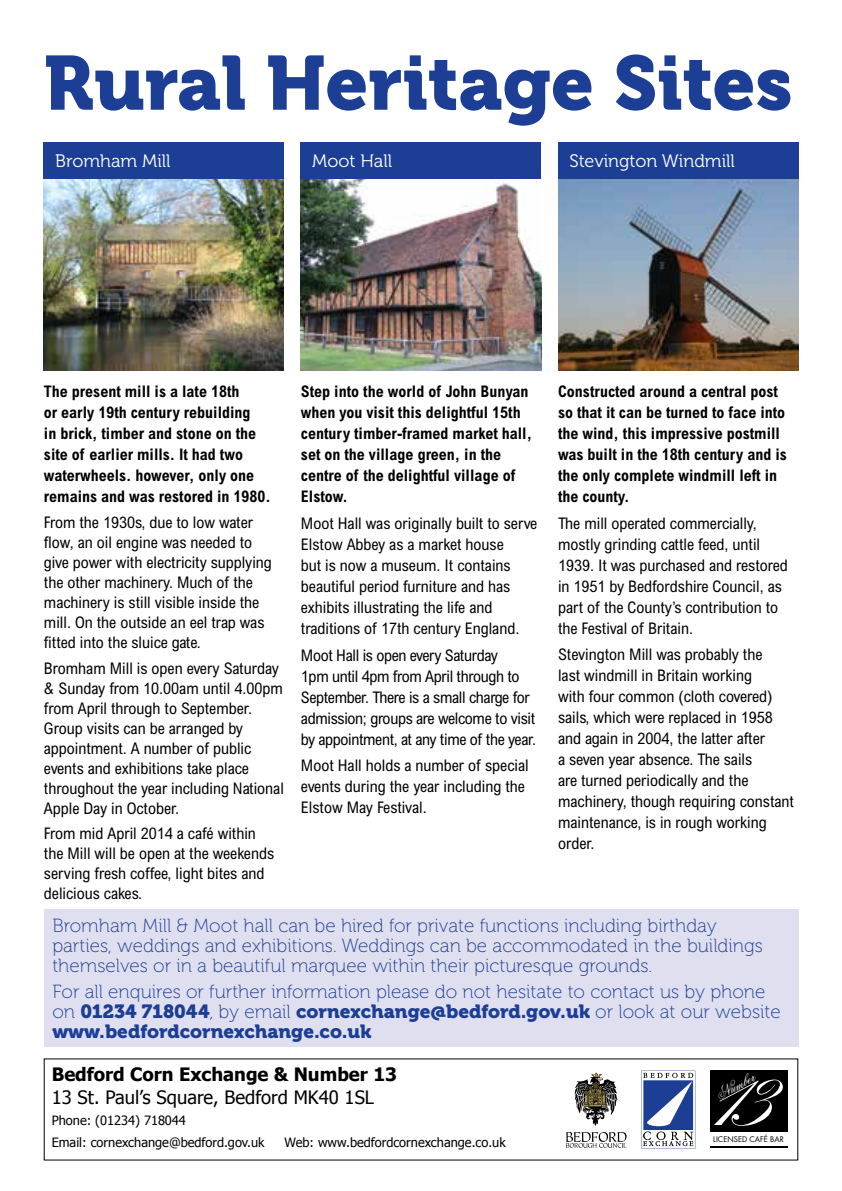
<style>
.page{position:relative;width:842px;height:1191px;background:#fff}
.page>*{position:absolute;margin:0;border:0;box-sizing:border-box;transform-origin:0 0}
.t1{font:81.4px "Old Scrip";color:#fff}
.t2{font:76px "Museo 900";color:#1c3e94}
.t3{font:19px/20px "Museo 100";color:#1c3e94}
.t4{font:19px/20px "Museo 900";color:#1c3e94}
.t5{font:18.4px "Tahoma";color:#000}
.t6{font:700 18.4px "Tahoma";color:#000}
.t7{font:18px "Museo 300";color:#fff}
.t8{font:16.6px "Old Scrip";color:#fff}
.t9{font:condensed 16px/21px "Arial";color:#000}
.t10{font:700 condensed 16px/21px "Arial";color:#000}
.t11{font:condensed 16px/21px "Arial";letter-spacing:-.02em;color:#000}
.t12{font:12.8px/21.6px "Tahoma";color:#000}
.t13{font:7.6px "Futura";color:#000}
.s1{font-family:"Museo 100"}
</style>
<div class="page">
<img style="left:44px;top:179px;width:240px;height:191px">
<img style="left:301px;top:179px;width:240px;height:191px">
<img style="left:558px;top:179px;width:240px;height:191px">
<div style="left:44px;top:142px;width:240px;height:37px;background:#1c3e94"></div>
<div style="left:301px;top:142px;width:240px;height:37px;background:#1c3e94"></div>
<div style="left:558px;top:142px;width:240px;height:37px;background:#1c3e94"></div>
<div style="left:44px;top:909px;width:754px;height:138px;background:#dfdfef"></div>
<svg style="left:641px;top:1070px;width:54px;height:78px"></svg>
<svg style="left:566px;top:1072px;width:60px;height:75px"></svg>
<div style="left:710px;top:1070px;width:77px;height:78px;background:#000"></div>
<div style="left:710px;top:1132px;width:77px;height:13px;background:#fff"></div>
<h2 class="t2" style="left:44px;top:40px;width:750px">Rural Heritage Sites</h2>
<p class="t7" style="left:55px;top:151px;width:117px">Bromham Mill</p>
<p class="t7" style="left:312px;top:151px;width:81px">Moot Hall</p>
<p class="t7" style="left:569px;top:151px;width:167px">Stevington Windmill</p>
<p class="t10" style="left:44px;top:381px;width:228px">The present mill is a late 18th<br>or early 19th century rebuilding<br>in brick, timber and stone on the site of earlier mills. It had two waterwheels. however, only one remains and was restored in 1980.</p>
<p class="t9" style="left:44px;top:512px;width:229px;line-height:20px">From the 1930s, due to low water flow, an oil engine was needed to give power with electricity supplying the other machinery. Much of the machinery is still visible inside the mill. On the outside an eel trap was fitted into the sluice gate.</p>
<p class="t9" style="left:44px;top:657px;width:242px;line-height:20px">Bromham Mill is open every Saturday &amp; Sunday from 10.00am until 4.00pm from April through to September.<br>Group visits can be arranged by appointment. A number of public events and exhibitions take place throughout the year including National<br>Apple Day in October.</p>
<p class="t9" style="left:44px;top:823px;width:232px;line-height:20px">From mid April 2014 a café within the Mill will be open at the weekends serving fresh coffee, light bites and delicious cakes.</p>
<p class="t10" style="left:301px;top:381px;width:233px">Step into the world of John Bunyan when you visit this delightful 15th century timber-framed market hall, set on the village green, in the centre of the delightful village of<br>Elstow.</p>
<p class="t9" style="left:301px;top:512px;width:238px">Moot Hall was originally built to serve Elstow Abbey as a market house<br>but is now a museum. It contains beautiful period furniture and has exhibits illustrating the life and traditions of 17th century England.</p>
<p class="t11" style="left:301px;top:644px;width:237px">Moot Hall is open every Saturday<br>1pm until 4pm from April through to September. There is a small charge for admission; groups are welcome to visit by appointment, at any time of the year.</p>
<p class="t9" style="left:301px;top:754px;width:229px">Moot Hall holds a number of special events during the year including the<br>Elstow May Festival.</p>
<p class="t10" style="left:558px;top:381px;width:230px">Constructed around a central post so that it can be turned to face into the wind, this impressive postmill was built in the 18th century and is the only complete windmill left in the county.</p>
<p class="t9" style="left:558px;top:512px;width:231px">The mill operated commercially, mostly grinding cattle feed, until 1939. It was purchased and restored in 1951 by Bedfordshire Council, as part of the County’s contribution to the Festival of Britain.</p>
<p class="t9" style="left:558px;top:644px;width:237px">Stevington Mill was probably the<br>last windmill in Britain working<br>with four common (cloth covered) sails, which were replaced in 1958 and again in 2004, the latter after<br>a seven year absence. The sails<br>are turned periodically and the machinery, though requiring constant maintenance, is in rough working order.</p>
<p class="t3" style="left:52px;top:916px;width:712px">Bromham Mill &amp; Moot hall can be hired for private functions including birthday parties, weddings and exhibitions. Weddings can be accommodated in the buildings themselves or in a beautiful marquee within their picturesque grounds.</p>
<p class="t3" style="left:52px;top:982px;width:715px">For all enquires or further information please do not hesitate to contact us by phone</p>
<p class="t4" style="left:52px;top:1001px;width:730px"><span class="s1">on</span> 01234 718044<span class="s1">, by email</span> cornexchange@bedford.gov.uk <span class="s1">or look at our website </span>www.bedfordcornexchange.co.uk</p>
<p class="t6" style="left:52px;top:1062px;width:347px">Bedford Corn Exchange &amp; Number 13</p>
<p class="t5" style="left:52px;top:1085px;width:324px">13 St. Paul’s Square, Bedford MK40 1SL</p>
<p class="t12" style="left:52px;top:1109px;width:214px">Phone: (01234) 718044<br>Email: cornexchange@bedford.gov.uk</p>
<p class="t12" style="left:285px;top:1130px;width:223px">Web: www.bedfordcornexchange.co.uk</p>
<p class="t8" style="left:713px;top:1085px;width:42px;rotate:-28deg">Number</p>
<p class="t13" style="left:713px;top:1134px;width:72px">LICENSED CAFÉ BAR</p>
<h1 class="t1" style="left:710px;top:1049px;width:68px">13</h1>
</div>
